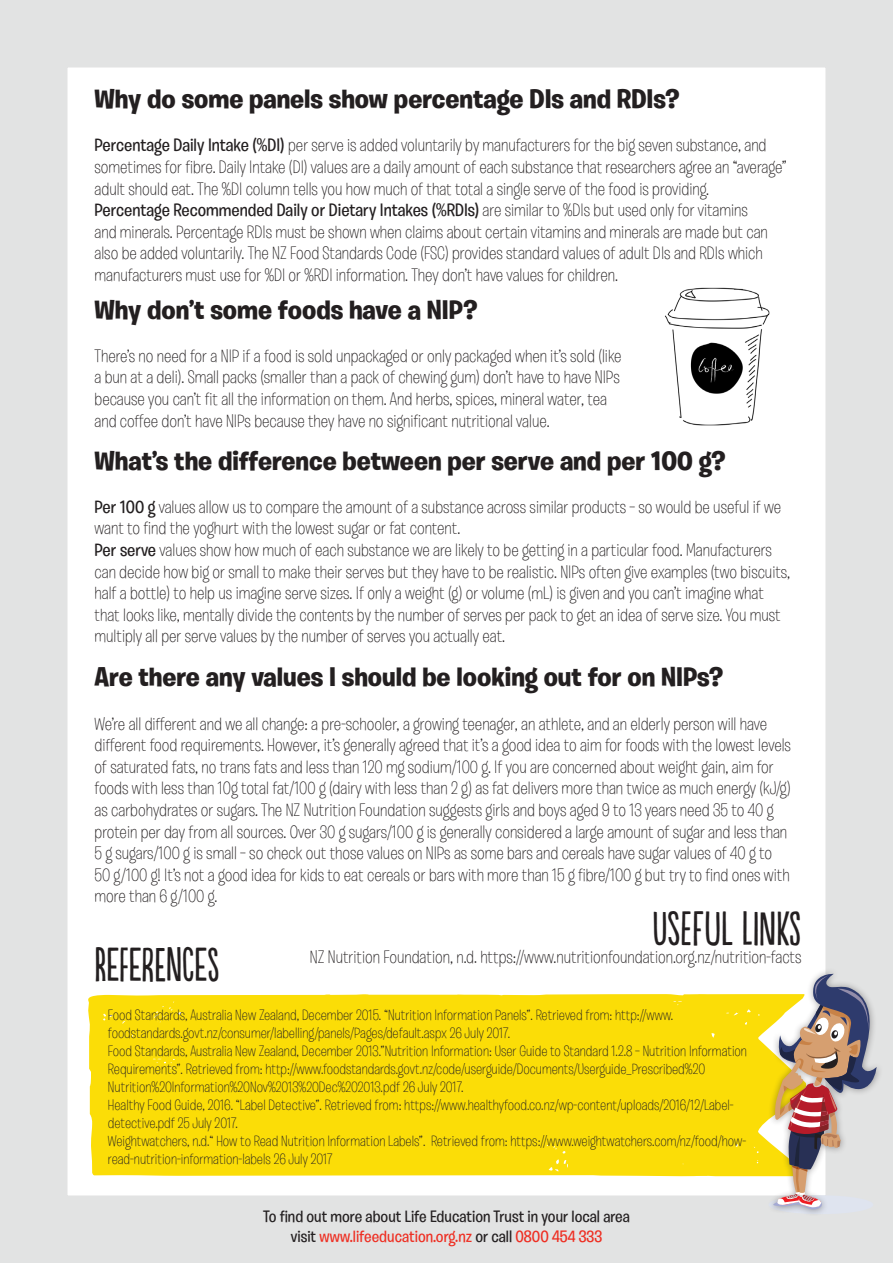
<style>
.page{position:relative;width:893px;height:1263px;background:#fff}
.page>*{position:absolute;margin:0;border:0;box-sizing:border-box;transform-origin:0 0}
.t1{font:45px "Populaire";color:#231f20}
.t2{font:700 27px "Burbank Big";color:#231f20}
.t3{font:300 18px/21.6px "Burbank Big";color:#231f20}
.t4{font:500 16.5px "Burbank Big";color:#231f20}
.t5{font:500 16.5px "Burbank Big";color:#ee2e22}
.t6{font:300 15px/18px "Burbank Big";color:#231f20}
.s1{font-weight:500}
.s2{color:#231f20}
</style>
<div class="page">
<div style="left:0;top:0;width:893px;height:1263px;border:68px solid #e2e3e3"></div>
<div style="left:88px;top:994px;width:595px;height:182px;background:#fbdd07"></div>
<div style="left:767px;top:967px;width:116px;height:249px;background:#231f20;opacity:.4"></div>
<svg style="left:683px;top:973px;width:204px;height:236px"></svg>
<img style="left:665px;top:287px;width:105px;height:139px">
<p class="t2" style="left:95px;top:83px;width:586px">Why do some panels show percentage DIs and RDIs?</p>
<p class="t3" style="left:95px;top:135px;width:694px"><span class="s1">Percentage Daily Intake (%DI)</span> per serve is added voluntarily by manufacturers for the big seven substance, and sometimes for fibre. Daily Intake (DI) values are a daily amount of each substance that researchers agree an “average” adult should eat. The %DI column tells you how much of that total a single serve of the food is providing.<br><span class="s1">Percentage Recommended Daily or Dietary Intakes (%RDIs)</span> are similar to %DIs but used only for vitamins<br>and minerals. Percentage RDIs must be shown when claims about certain vitamins and minerals are made but can also be added voluntarily. The NZ Food Standards Code (FSC) provides standard values of adult DIs and RDIs which manufacturers must use for %DI or %RDI information. They don’t have values for children.</p>
<p class="t2" style="left:95px;top:293px;width:384px">Why don’t some foods have a NIP?</p>
<p class="t3" style="left:95px;top:345px;width:528px">There’s no need for a NIP if a food is sold unpackaged or only packaged when it’s sold (like a bun at a deli). Small packs (smaller than a pack of chewing gum) don’t have to have NIPs because you can’t fit all the information on them. And herbs, spices, mineral water, tea and coffee don’t have NIPs because they have no significant nutritional value.</p>
<p class="t2" style="left:95px;top:444px;width:632px">What’s the difference between per serve and per 100 g?</p>
<p class="t3" style="left:95px;top:496px;width:697px"><span class="s1">Per 100 g</span> values allow us to compare the amount of a substance across similar products – so would be useful if we want to find the yoghurt with the lowest sugar or fat content.<br><span class="s1">Per serve</span> values show how much of each substance we are likely to be getting in a particular food. Manufacturers can decide how big or small to make their serves but they have to be realistic. NIPs often give examples (two biscuits, half a bottle) to help us imagine serve sizes. If only a weight (g) or volume (mL) is given and you can’t imagine what that looks like, mentally divide the contents by the number of serves per pack to get an idea of serve size. You must multiply all per serve values by the number of serves you actually eat.</p>
<p class="t2" style="left:95px;top:661px;width:630px">Are there any values I should be looking out for on NIPs?</p>
<p class="t3" style="left:95px;top:713px;width:698px">We’re all different and we all change: a pre-schooler, a growing teenager, an athlete, and an elderly person will have different food requirements. However, it’s generally agreed that it’s a good idea to aim for foods with the lowest levels of saturated fats, no trans fats and less than 120 mg sodium/100 g. If you are concerned about weight gain, aim for foods with less than 10g total fat/100 g (dairy with less than 2 g) as fat delivers more than twice as much energy (kJ/g) as carbohydrates or sugars. The NZ Nutrition Foundation suggests girls and boys aged 9 to 13 years need 35 to 40 g protein per day from all sources. Over 30 g sugars/100 g is generally considered a large amount of sugar and less than 5 g sugars/100 g is small – so check out those values on NIPs as some bars and cereals have sugar values of 40 g to 50 g/100 g! It’s not a good idea for kids to eat cereals or bars with more than 15 g fibre/100 g but try to find ones with more than 6 g/100 g.</p>
<p class="t1" style="left:652px;top:904px;width:150px">USEFUL LINKS</p>
<p class="t3" style="left:310px;top:946px;width:493px">NZ Nutrition Foundation, n.d. https://www.nutritionfoundation.org.nz/nutrition-facts</p>
<p class="t1" style="left:95px;top:940px;width:127px">REFERENCES</p>
<p class="t6" style="left:108px;top:1006px;width:567px">Food Standards, Australia New Zealand, December 2015. “Nutrition Information Panels”. Retrieved from: http://www. foodstandards.govt.nz/consumer/labelling/panels/Pages/default.aspx 26 July 2017.</p>
<p class="t6" style="left:108px;top:1042px;width:641px">Food Standards, Australia New Zealand, December 2013.”Nutrition Information: User Guide to Standard 1.2.8 – Nutrition Information<br>Requirements”. Retrieved from: http://www.foodstandards.govt.nz/code/userguide/Documents/Userguide_Prescribed%20<br>Nutrition%20Information%20Nov%2013%20Dec%202013.pdf 26 July 2017.</p>
<p class="t6" style="left:108px;top:1096px;width:627px">Healthy Food Guide, 2016. “Label Detective”. Retrieved from: https://www.healthyfood.co.nz/wp-content/uploads/2016/12/Label&shy;detective.pdf 25 July 2017.</p>
<p class="t6" style="left:108px;top:1132px;width:640px">Weightwatchers, n.d.“ How to Read Nutrition Information Labels”. Retrieved from: https://www.weightwatchers.com/nz/food/how&shy;read-nutrition-information-labels 26 July 2017</p>
<p class="t4" style="left:263px;top:1207px;width:368px">To find out more about Life Education Trust in your local area</p>
<p class="t5" style="left:291px;top:1226px;width:313px"><span class="s2">visit</span> www.lifeeducation.org.nz <span class="s2">or call</span> 0800 454 333</p>
</div>
